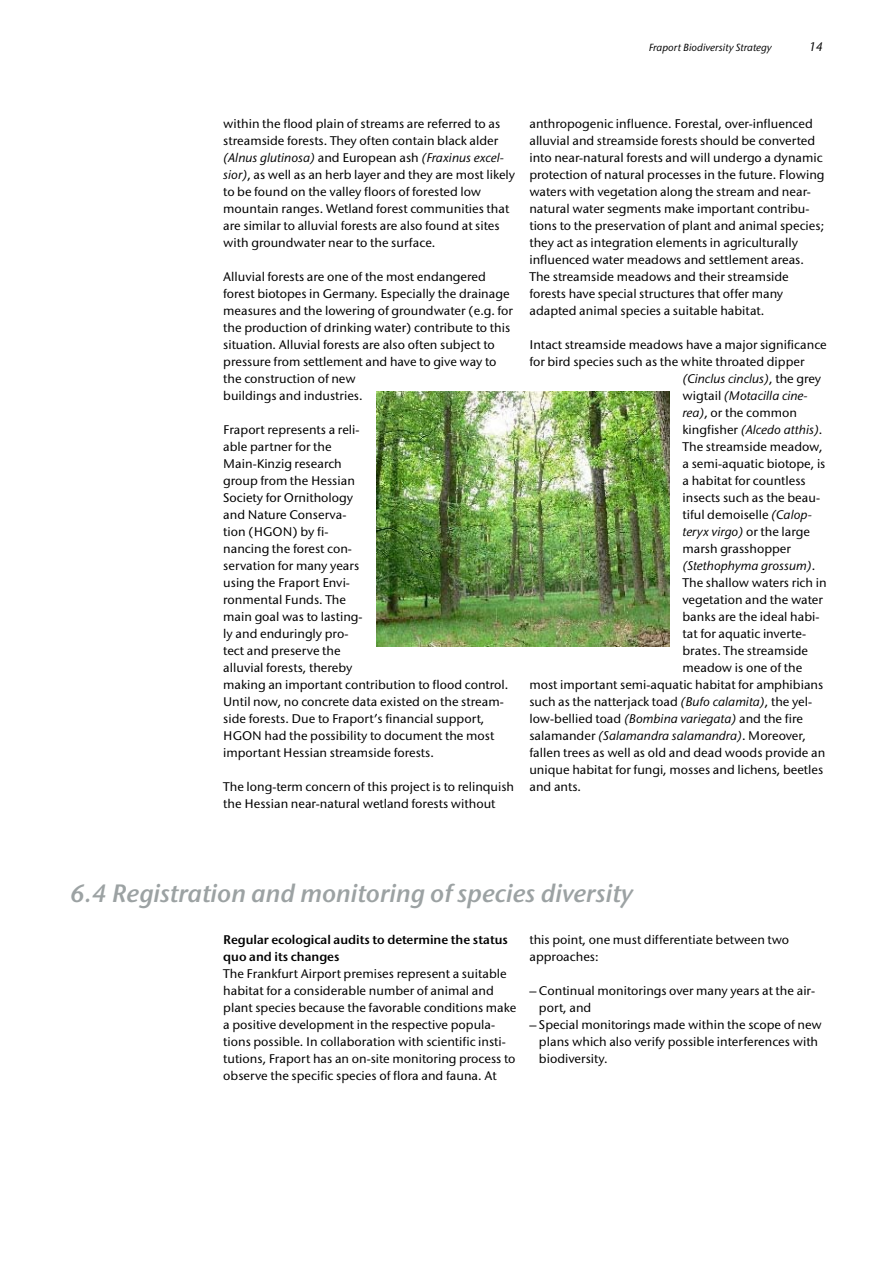
<style>
.page{position:relative;width:893px;height:1263px;background:#fff}
.page>*{position:absolute;margin:0;border:0;box-sizing:border-box;transform-origin:0 0}
.t1{font:25.5px "Stone San Itc T Semi Ital";color:#9ca2a3}
.t2{font:500 12.75px/17px "Stone San Itc T";color:#000}
.t3{font:italic 500 12.75px "Stone San Itc T";color:#000}
.t4{font:12.75px/17px "Stone San Itc T Semi";color:#000}
.t5{font:italic 500 10.5px "Stone San Itc T";color:#000}
.s1{font-style:italic}
.s2{font-style:normal}
</style>
<div class="page">
<img style="left:376px;top:391px;width:294px;height:255px">
<p class="t5" style="left:649px;top:41px;width:125px">Fraport Biodiversity Strategy</p>
<p class="t3" style="left:809px;top:39px;width:15px">14</p>
<p class="t2" style="left:223px;top:115px;width:293px">within the flood plain of streams are referred to as streamside forests. They often contain black alder <span class="s1">(Alnus glutinosa)</span> and European ash <span class="s1">(Fraxinus excel&shy;sior)</span>, as well as an herb layer and they are most likely to be found on the valley floors of forested low mountain ranges. Wetland forest communities that are similar to alluvial forests are also found at sites with groundwater near to the surface.</p>
<p class="t2" style="left:223px;top:268px;width:291px">Alluvial forests are one of the most endangered forest biotopes in Germany. Especially the drainage measures and the lowering of groundwater (e.g. for the production of drinking water) contribute to this situation. Alluvial forests are also often subject to pressure from settlement and have to give way to the construction of new<br>buildings and industries.</p>
<p class="t2" style="left:223px;top:421px;width:287px">Fraport represents a reli-<br>able partner for the<br>Main-Kinzig research<br>group from the Hessian<br>Society for Ornithology<br>and Nature Conserva-<br>tion (HGON) by fi-<br>nancing the forest con-<br>servation for many years<br>using the Fraport Envi-<br>ronmental Funds. The<br>main goal was to lasting-<br>ly and enduringly pro-<br>tect and preserve the<br>alluvial forests, thereby<br>making an important contribution to flood control.<br>Until now, no concrete data existed on the stream&shy;side forests. Due to Fraport’s financial support,<br>HGON had the possibility to document the most important Hessian streamside forests.</p>
<p class="t2" style="left:223px;top:778px;width:292px">The long-term concern of this project is to relinquish the Hessian near-natural wetland forests without</p>
<p class="t2" style="left:529px;top:115px;width:297px">anthropogenic influence. Forestal, over-influenced alluvial and streamside forests should be converted into near-natural forests and will undergo a dynamic protection of natural processes in the future. Flowing waters with vegetation along the stream and near&shy;natural water segments make important contribu&shy;tions to the preservation of plant and animal species; they act as integration elements in agriculturally influenced water meadows and settlement areas.<br>The streamside meadows and their streamside forests have special structures that offer many adapted animal species a suitable habitat.</p>
<p class="t2" style="left:529px;top:336px;width:299px">Intact streamside meadows have a major significance</p>
<p class="t2" style="left:529px;top:353px;width:277px">for bird species such as the white throated dipper</p>
<p class="t3" style="left:682px;top:371px;width:140px">(Cinclus cinclus)<span class="s2">, the grey</span></p>
<p class="t3" style="left:682px;top:388px;width:127px"><span class="s2">wigtail</span> (Motacilla cine-</p>
<p class="t2" style="left:682px;top:404px;width:116px"><span class="s1">rea)</span>, or the common</p>
<p class="t3" style="left:682px;top:422px;width:142px"><span class="s2">kingfisher</span> (Alcedo atthis)<span class="s2">.</span></p>
<p class="t2" style="left:682px;top:438px;width:142px">The streamside meadow,</p>
<p class="t2" style="left:682px;top:455px;width:144px">a semi-aquatic biotope, is</p>
<p class="t2" style="left:682px;top:472px;width:125px">a habitat for countless</p>
<p class="t2" style="left:682px;top:489px;width:139px">insects such as the beau-</p>
<p class="t2" style="left:682px;top:506px;width:131px">tiful demoiselle <span class="s1">(Calop-</span></p>
<p class="t3" style="left:682px;top:524px;width:129px">teryx virgo) <span class="s2">or the large</span></p>
<p class="t2" style="left:682px;top:540px;width:110px">marsh grasshopper</p>
<p class="t3" style="left:682px;top:558px;width:134px">(Stethophyma grossum)<span class="s2">.</span></p>
<p class="t2" style="left:682px;top:574px;width:146px">The shallow waters rich in</p>
<p class="t2" style="left:682px;top:591px;width:142px">vegetation and the water</p>
<p class="t2" style="left:682px;top:608px;width:138px">banks are the ideal habi-</p>
<p class="t2" style="left:682px;top:625px;width:125px">tat for aquatic inverte-</p>
<p class="t2" style="left:682px;top:642px;width:127px">brates. The streamside</p>
<p class="t2" style="left:682px;top:659px;width:121px">meadow is one of the</p>
<p class="t2" style="left:529px;top:676px;width:295px">most important semi-aquatic habitat for amphibians</p>
<p class="t2" style="left:529px;top:693px;width:284px">such as the natterjack toad <span class="s1">(Bufo calamita)</span>, the yel-</p>
<p class="t2" style="left:529px;top:710px;width:275px">low-bellied toad <span class="s1">(Bombina variegata)</span> and the fire</p>
<p class="t3" style="left:529px;top:728px;width:278px"><span class="s2">salamander</span> (Salamandra salamandra)<span class="s2">. Moreover,</span></p>
<p class="t2" style="left:529px;top:744px;width:297px">fallen trees as well as old and dead woods provide an</p>
<p class="t2" style="left:529px;top:761px;width:295px">unique habitat for fungi, mosses and lichens, beetles</p>
<p class="t2" style="left:529px;top:778px;width:53px">and ants.</p>
<h1 class="t1" style="left:70px;top:878px;width:565px">6.4 Registration and monitoring of species diversity</h1>
<p class="t4" style="left:223px;top:931px;width:286px">Regular ecological audits to determine the status quo and its changes</p>
<p class="t2" style="left:223px;top:965px;width:295px">The Frankfurt Airport premises represent a suitable habitat for a considerable number of animal and plant species because the favorable conditions make a positive development in the respective popula&shy;tions possible. In collaboration with scientific insti&shy;tutions, Fraport has an on-site monitoring process to observe the specific species of flora and fauna. At</p>
<p class="t2" style="left:529px;top:931px;width:261px">this point, one must differentiate between two approaches:</p>
<p class="t2" style="left:539px;top:982px;width:278px;text-indent:-10px">– Continual monitorings over many years at the air&shy;port, and</p>
<p class="t2" style="left:539px;top:1016px;width:284px;text-indent:-10px">– Special monitorings made within the scope of new plans which also verify possible interferences with biodiversity.</p>
</div>
